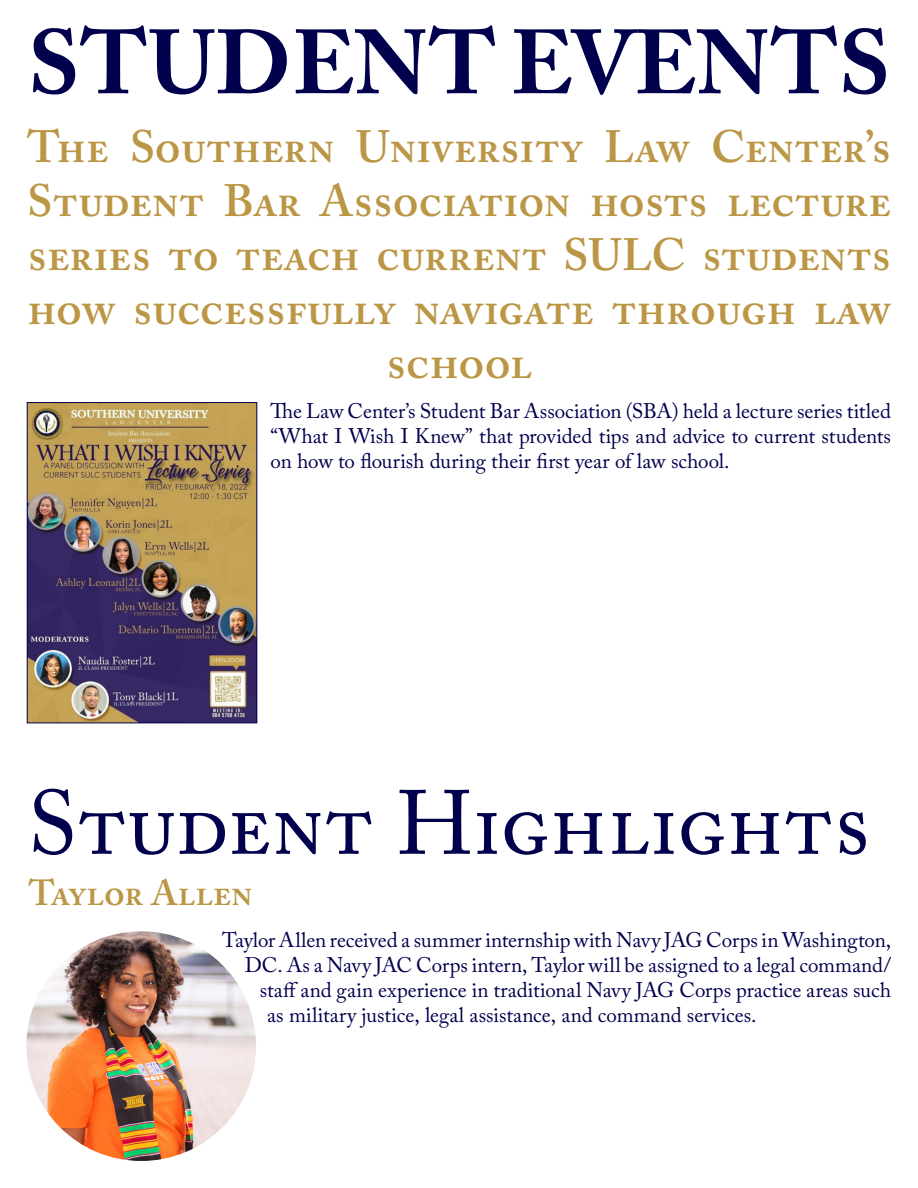
<style>
.page{position:relative;width:918px;height:1188px;background:#fff}
.page>*{position:absolute;margin:0;border:0;box-sizing:border-box;transform-origin:0 0}
.t1{font:90px "Adobe Caslon Pro";color:#00004d}
.t2{font:700 90px "Adobe Caslon Pro";letter-spacing:.01em;color:#00004d}
.t3{font:600 45px/54px "Adobe Caslon Pro";color:#bb9645;text-align:center}
.t4{font:600 36px "Adobe Caslon Pro";color:#bb9645}
.t5{font:21px/25.2px "Adobe Caslon Pro";letter-spacing:-.015em;color:#00004d;text-align:justify}
</style>
<div class="page">
<img style="left:29px;top:404px;width:226px;height:317px">
<div style="left:27px;top:402px;width:230px;height:321px;border:1px solid #00004d"></div>
<img style="left:26px;top:931px;width:230px;height:230px;border-radius:115px">
<p class="t2" style="left:28px;top:9px;width:864px">STUDENT EVENTS</p>
<p class="t3" style="left:27px;top:120px;width:865px">The Southern University Law Center’s<br>Student Bar Association hosts lecture series to teach current SULC students how successfully navigate through law school</p>
<p class="t5" style="left:271px;top:398px;width:622px">The Law Center’s Student Bar Association (SBA) held a lecture series titled “What I Wish I Knew” that provided tips and advice to current students on how to flourish during their first year of law school.</p>
<p class="t1" style="left:28px;top:770px;width:845px">Student Highlights</p>
<p class="t4" style="left:29px;top:872px;width:225px">Taylor Allen</p>
<p class="t5" style="left:222px;top:927px;width:671px">Taylor Allen received a summer internship with Navy JAG Corps in Washington,</p>
<p class="t5" style="left:245px;top:952px;width:648px">DC. As a Navy JAC Corps intern, Taylor will be assigned to a legal command/</p>
<p class="t5" style="left:260px;top:977px;width:633px">staff and gain experience in traditional Navy JAG Corps practice areas such</p>
<p class="t5" style="left:267px;top:1002px;width:491px">as military justice, legal assistance, and command services.</p>
</div>
